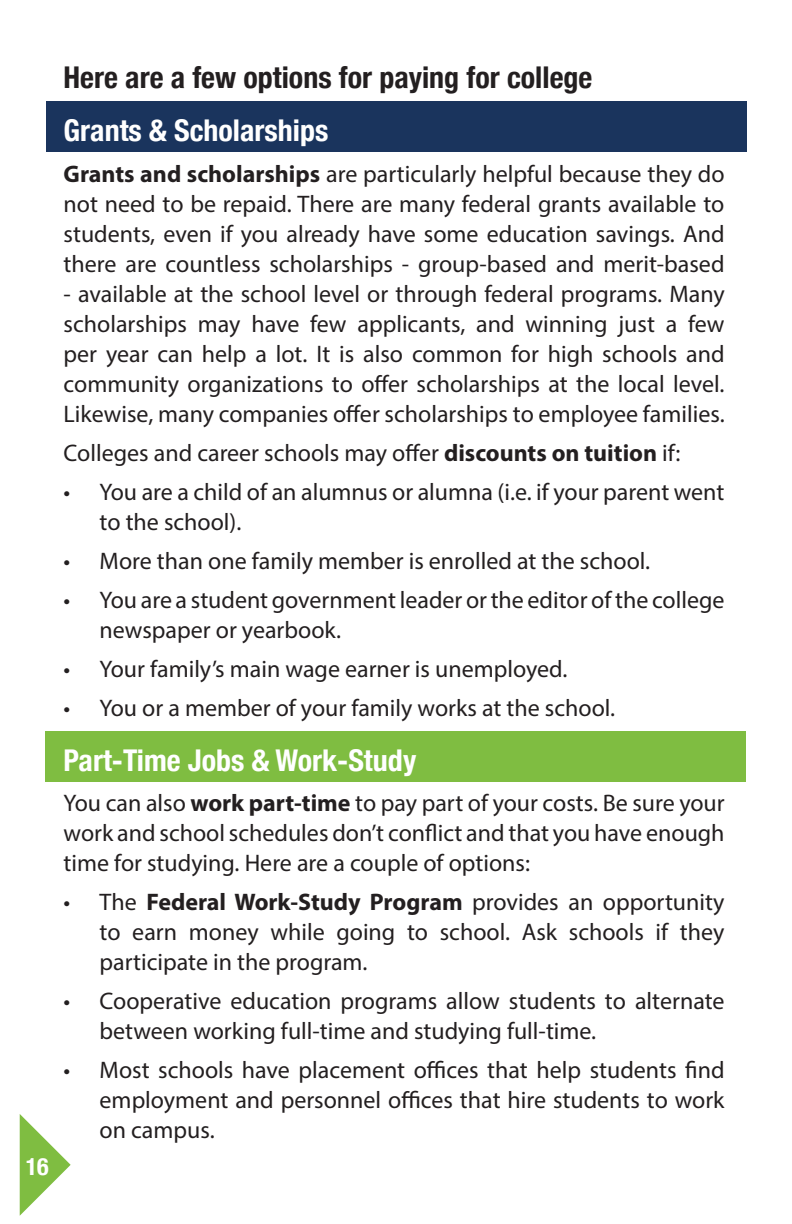
<style>
.page{position:relative;width:792px;height:1224px;background:#fff}
.page>*{position:absolute;margin:0;border:0;box-sizing:border-box;transform-origin:0 0}
.t1{font:700 condensed 30px "Helvetica Neue";color:#fff}
.t2{font:700 condensed 30px "Helvetica Neue";color:#231f20}
.t3{font:24px/30px "Myriad Pro";color:#231f20;text-align:justify}
.t4{font:700 condensed 24px "Helvetica Neue";color:#fff}
.s1{font-weight:700}
</style>
<div class="page">
<svg style="left:20px;top:1114px;width:51px;height:102px"></svg>
<div style="left:45px;top:732px;width:701px;height:50px;background:#7fbd41"></div>
<div style="left:46px;top:102px;width:700px;height:50px;background:#1a345d"></div>
<p class="t4" style="left:26px;top:1147px;width:25px">16</p>
<p class="t2" style="left:64px;top:53px;width:530px">Here are a few options for paying for college</p>
<p class="t1" style="left:64px;top:106px;width:266px">Grants &amp; Scholarships</p>
<p class="t3" style="left:64px;top:159px;width:662px"><span class="s1">Grants and scholarships</span> are particularly helpful because they do not need to be repaid. There are many federal grants available to students, even if you already have some education savings. And there are countless scholarships - group-based and merit-based</p>
<p class="t3" style="left:64px;top:279px;width:663px">- available at the school level or through federal programs. Many scholarships may have few applicants, and winning just a few per year can help a lot. It is also common for high schools and community organizations to offer scholarships at the local level.<br>Likewise, many companies offer scholarships to employee families.</p>
<p class="t3" style="left:64px;top:438px;width:618px">Colleges and career schools may offer <span class="s1">discounts on tuition</span> if:</p>
<p class="t3" style="left:100px;top:477px;width:626px;text-indent:-36px">• You are a child of an alumnus or alumna (i.e. if your parent went to the school).</p>
<p class="t3" style="left:64px;top:546px;width:588px">• More than one family member is enrolled at the school.</p>
<p class="t3" style="left:100px;top:585px;width:626px;text-indent:-36px">• You are a student government leader or the editor of the college newspaper or yearbook.</p>
<p class="t3" style="left:64px;top:654px;width:505px">• Your family’s main wage earner is unemployed.</p>
<p class="t3" style="left:64px;top:693px;width:553px">• You or a member of your family works at the school.</p>
<p class="t1" style="left:64px;top:736px;width:354px">Part-Time Jobs &amp; Work-Study</p>
<p class="t3" style="left:64px;top:788px;width:663px">You can also <span class="s1">work part-time</span> to pay part of your costs. Be sure your work and school schedules don’t conflict and that you have enough time for studying. Here are a couple of options:</p>
<p class="t3" style="left:100px;top:887px;width:626px;text-indent:-36px">• The <span class="s1">Federal Work-Study Program</span> provides an opportunity to earn money while going to school. Ask schools if they participate in the program.</p>
<p class="t3" style="left:100px;top:986px;width:627px;text-indent:-36px">• Cooperative education programs allow students to alternate between working full-time and studying full-time.</p>
<p class="t3" style="left:100px;top:1055px;width:626px;text-indent:-36px">• Most schools have placement offices that help students find employment and personnel offices that hire students to work on campus.</p>
</div>
